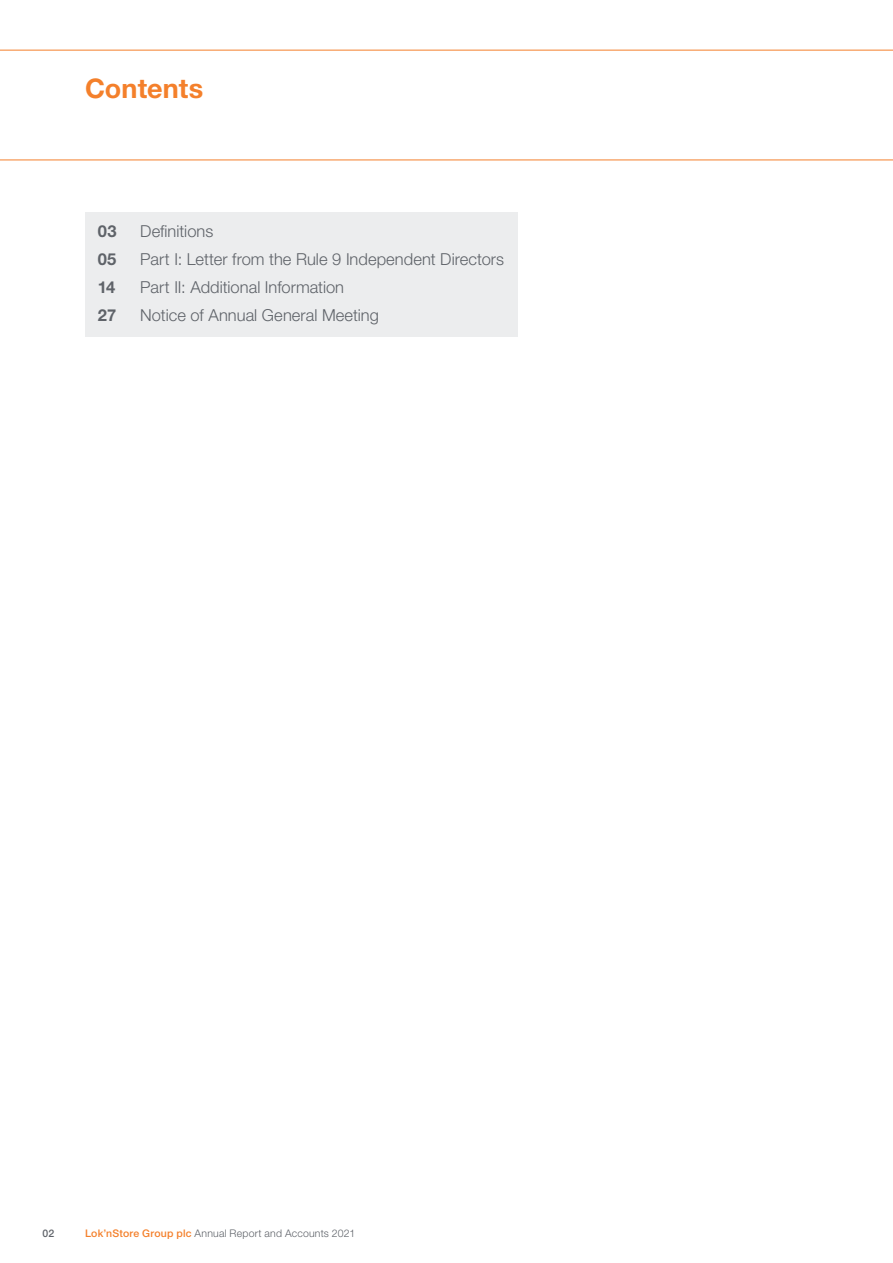
<style>
.page{position:relative;width:893px;height:1263px;background:#fff}
.page>*{position:absolute;margin:0;border:0;box-sizing:border-box;transform-origin:0 0}
.t1{font:700 27px "Helvetica Neue LT Std";color:#f4802b}
.t2{font:300 16.5px "Helvetica Neue LT Std";color:#5f6369}
.t3{font:700 16.5px "Helvetica Neue LT Std";letter-spacing:.015em;color:#5f6369}
.t4{font:300 10.5px "Helvetica Neue LT Std";letter-spacing:.02em;color:#5f6369}
.t5{font:500 10.5px "Helvetica Neue LT Std";color:#5f6369}
.s1{font-weight:500;color:#f4802b}
</style>
<div class="page">
<svg style="left:0;top:50px;width:893px;height:110px"></svg>
<div style="left:85px;top:213px;width:432px;height:124px;background:#ecedee"></div>
<h1 class="t1" style="left:85px;top:72px;width:120px">Contents</h1>
<p class="t3" style="left:98px;top:221px;width:20px">03</p>
<p class="t2" style="left:140px;top:221px;width:75px">Definitions</p>
<p class="t3" style="left:98px;top:249px;width:20px">05</p>
<p class="t2" style="left:140px;top:249px;width:365px">Part I: Letter from the Rule 9 Independent Directors</p>
<p class="t3" style="left:98px;top:277px;width:19px">14</p>
<p class="t2" style="left:140px;top:277px;width:205px">Part II: Additional Information</p>
<p class="t3" style="left:98px;top:305px;width:20px">27</p>
<p class="t2" style="left:140px;top:305px;width:240px">Notice of Annual General Meeting</p>
<p class="t5" style="left:43px;top:1227px;width:13px">02</p>
<p class="t4" style="left:85px;top:1226px;width:272px"><span class="s1">Lok’nStore Group plc</span> Annual Report and Accounts 2021</p>
</div>
